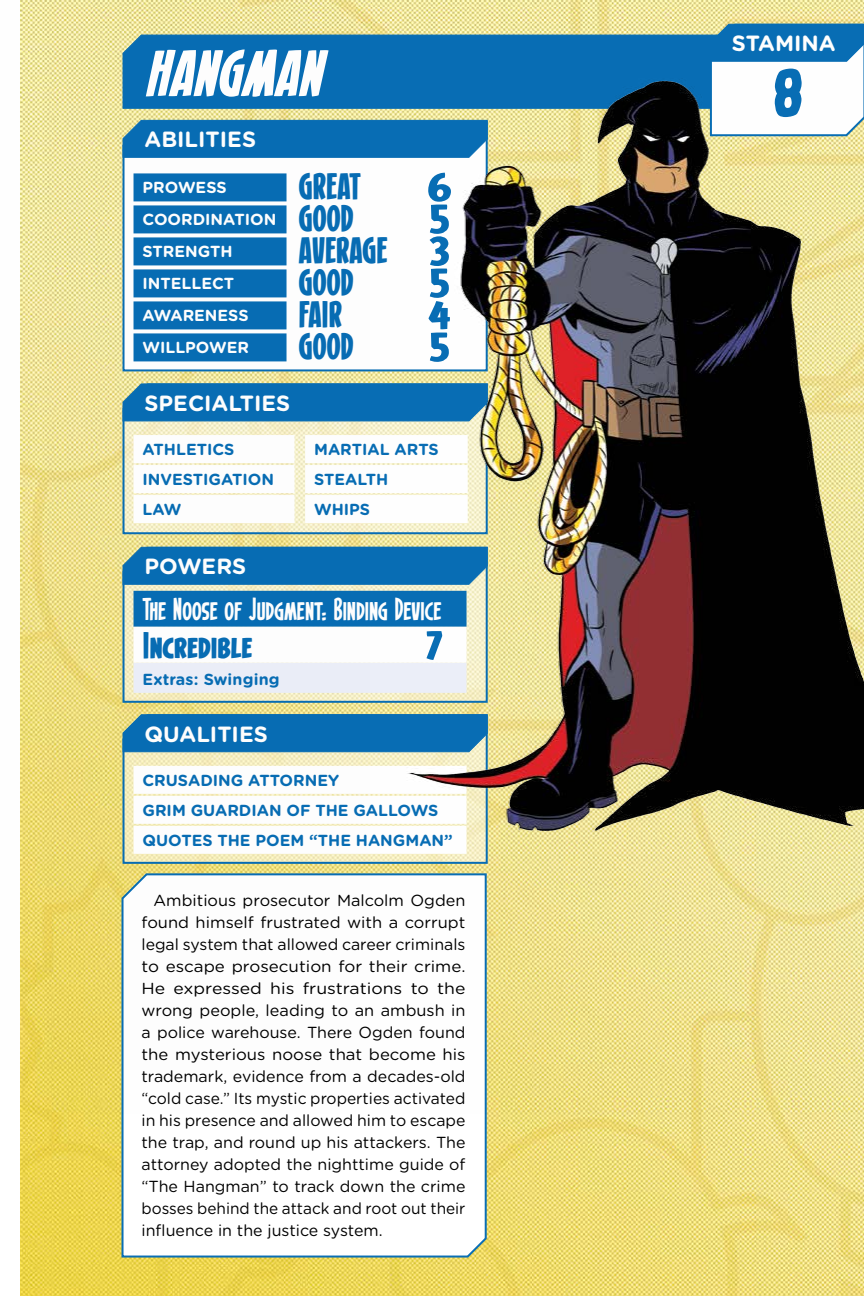
<style>
.page{position:relative;width:864px;height:1296px;background:#fff}
.page>*{position:absolute;margin:0;border:0;box-sizing:border-box;transform-origin:0 0}
.t1{font:92px "Secret Origins BB";color:#096eb5}
.t2{font:italic 88px "Secret Origins BB";color:#fff}
.t3{font:56px "Secret Origins BB";color:#096eb5;scale:1.4 1}
.t4{font:50px "Secret Origins BB";color:#096eb5}
.t5{font:44px "Secret Origins Condensed BB";color:#fff}
.t6{font:700 22px "Gotham Rounded";color:#fff}
.t7{font:16px/22px "Gotham Rounded";color:#000;text-align:justify}
.t8{font:700 16px/30px "Gotham Rounded";color:#096eb5}
.t9{font:700 16px "Gotham Rounded";color:#fff}
.s1{font-size:56px}
</style>
<div class="page">
<img style="left:20px;top:1070px;width:844px;height:226px">
<svg style="left:122px;top:1114px;width:367px;height:182px;background:#ecd554"></svg>
<svg style="left:121px;top:1114px;width:367px;height:145px"></svg>
<img style="left:20px;top:0;width:26px;height:1070px">
<img style="left:46px;top:0;width:818px;height:1114px">
<h2 class="t2" style="left:146px;top:36px;width:178px">HANGMAN</h2>
<h3 class="t6" style="left:145px;top:124px;width:113px">ABILITIES</h3>
<p class="t9" style="left:143px;top:176px;width:86px">PROWESS</p>
<h3 class="t4" style="left:299px;top:166px;width:155px">GREAT <span class="s1">6</span></h3>
<p class="t9" style="left:143px;top:208px;width:135px">COORDINATION</p>
<h3 class="t4" style="left:299px;top:198px;width:57px">GOOD</h3>
<h3 class="t3" style="left:429px;top:196px;width:16px">5</h3>
<p class="t9" style="left:143px;top:240px;width:92px">STRENGTH</p>
<h3 class="t4" style="left:299px;top:230px;width:153px">AVERAGE <span class="s1">3</span></h3>
<p class="t9" style="left:143px;top:272px;width:93px">INTELLECT</p>
<h3 class="t4" style="left:299px;top:262px;width:57px">GOOD</h3>
<h3 class="t3" style="left:429px;top:260px;width:16px">5</h3>
<p class="t9" style="left:143px;top:304px;width:108px">AWARENESS</p>
<h3 class="t4" style="left:299px;top:294px;width:45px">FAIR</h3>
<h3 class="t3" style="left:428px;top:292px;width:18px">4</h3>
<p class="t9" style="left:143px;top:336px;width:108px">WILLPOWER</p>
<h3 class="t4" style="left:299px;top:326px;width:57px">GOOD</h3>
<h3 class="t3" style="left:429px;top:324px;width:16px">5</h3>
<h3 class="t6" style="left:145px;top:387px;width:147px">SPECIALTIES</h3>
<p class="t8" style="left:143px;top:434px;width:133px">ATHLETICS<br>INVESTIGATION<br>LAW</p>
<p class="t8" style="left:314px;top:434px;width:126px">MARTIAL ARTS<br>STEALTH<br>WHIPS</p>
<h3 class="t6" style="left:145px;top:550px;width:103px">POWERS</h3>
<h3 class="t5" style="left:143px;top:590px;width:301px">The Noose of Judgment: Binding Device</h3>
<h3 class="t4" style="left:143px;top:624px;width:111px">Incredible</h3>
<h3 class="t3" style="left:426px;top:622px;width:13px">7</h3>
<p class="t8" style="left:143px;top:663px;width:139px">Extras: Swinging</p>
<h3 class="t6" style="left:145px;top:718px;width:125px">QUALITIES</h3>
<p class="t8" style="left:143px;top:765px;width:312px">CRUSADING ATTORNEY<br>GRIM GUARDIAN OF THE GALLOWS<br>QUOTES THE POEM “THE HANGMAN”</p>
<p class="t7" style="left:142px;top:889px;width:326px;text-indent:12px">Ambitious prosecutor Malcolm Ogden found himself frustrated with a corrupt legal system that allowed career criminals to escape prosecution for their crime.<br>He expressed his frustrations to the wrong people, leading to an ambush in a police warehouse. There Ogden found the mysterious noose that become his trademark, evidence from a decades-old “cold case.” Its mystic properties activated in his presence and allowed him to escape the trap, and round up his attackers. The attorney adopted the nighttime guide of “The Hangman” to track down the crime bosses behind the attack and root out their influence in the justice system.</p>
<h3 class="t6" style="left:732px;top:27px;width:105px">STAMINA</h3>
<h1 class="t1" style="left:773px;top:54px;width:31px">8</h1>
</div>
